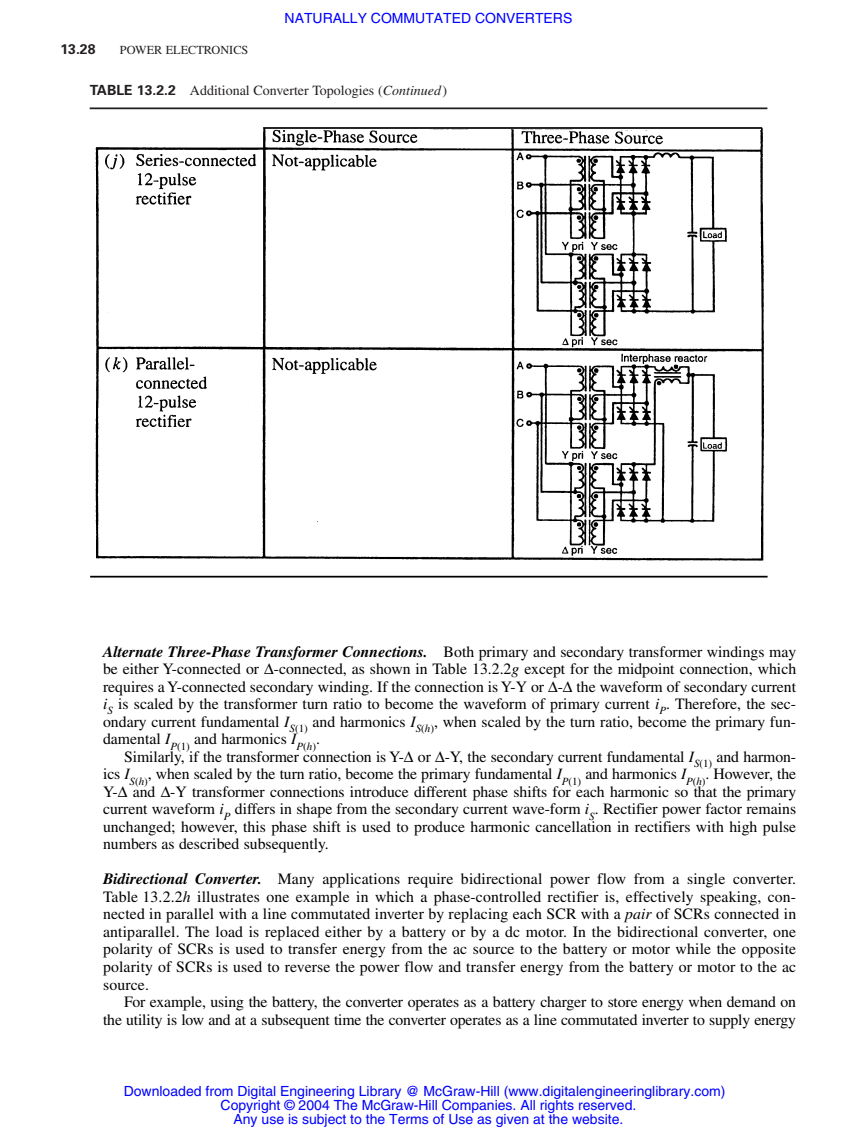
<style>
.page{position:relative;width:857px;height:1135px;background:#fff}
.page>*{position:absolute;margin:0;border:0;box-sizing:border-box;transform-origin:0 0}
.t1{font:15.75px/17.5px "Times";letter-spacing:-.01em;color:#000;text-align:justify}
.t2{font:14px/14px "Helvetica";color:#00f;text-align:center}
.t3{font:14px "Times";color:#231f20}
.t4{font:700 14px "Univers";color:#231f20}
.t5{font:12.25px "Times";color:#231f20}
.s1{font-family:"Univers";font-weight:700}
.s2{font-style:italic}
.s3{font-weight:700;font-style:italic}
</style>
<div class="page">
<svg style="left:89px;top:107px;width:679px;height:471px"></svg>
<p class="t2" style="left:285px;top:12px;width:289px">NATURALLY COMMUTATED CONVERTERS</p>
<p class="t4" style="left:60px;top:43px;width:37px">13.28</p>
<p class="t5" style="left:120px;top:45px;width:130px">POWER ELECTRONICS</p>
<p class="t3" style="left:90px;top:85px;width:359px"><span class="s1">TABLE 13.2.2</span> Additional Converter Topologies (<span class="s2">Continued</span>)</p>
<p class="t1" style="left:103px;top:644px;width:694px"><span class="s3">Alternate Three-Phase Transformer Connections.</span> Both primary and secondary transformer windings may be either Y-connected or ∆-connected, as shown in Table 13.2.2<span class="s2">g</span> except for the midpoint connection, which requires a Y-connected secondary winding. If the connection is Y-Y or ∆-∆ the waveform of secondary current <span class="s2">i</span><sub>S</sub> is scaled by the transformer turn ratio to become the waveform of primary current <span class="s2">i</span><sub>P</sub>. Therefore, the sec&shy;ondary current fundamental <span class="s2">I</span><sub>S</sub><sub>(1)</sub> and harmonics <span class="s2">I</span><sub>S</sub><sub>(</sub><sub>h</sub><sub>)</sub>, when scaled by the turn ratio, become the primary fun&shy;damental <span class="s2">I</span><sub>P</sub><sub>(1)</sub> and harmonics <span class="s2">I</span><sub>P</sub><sub>(</sub><sub>h</sub><sub>)</sub>.</p>
<p class="t1" style="left:103px;top:749px;width:695px;text-indent:21px">Similarly, if the transformer connection is Y-∆ or ∆-Y, the secondary current fundamental <span class="s2">I</span><sub>S</sub><sub>(1)</sub> and harmon&shy;ics <span class="s2">I</span><sub>S</sub><sub>(</sub><sub>h</sub><sub>)</sub>, when scaled by the turn ratio, become the primary fundamental <span class="s2">I</span><sub>P</sub><sub>(1)</sub> and harmonics <span class="s2">I</span><sub>P</sub><sub>(</sub><sub>h</sub><sub>)</sub>. However, the Y-∆ and ∆-Y transformer connections introduce different phase shifts for each harmonic so that the primary current waveform <span class="s2">i</span><sub>P</sub> differs in shape from the secondary current wave-form <span class="s2">i</span><sub>S</sub>. Rectifier power factor remains unchanged; however, this phase shift is used to produce harmonic cancellation in rectifiers with high pulse numbers as described subsequently.</p>
<p class="t1" style="left:103px;top:871px;width:694px"><span class="s3">Bidirectional Converter.</span> Many applications require bidirectional power flow from a single converter.<br>Table 13.2.2<span class="s2">h</span> illustrates one example in which a phase-controlled rectifier is, effectively speaking, con&shy;nected in parallel with a line commutated inverter by replacing each SCR with a <span class="s2">pair</span> of SCRs connected in antiparallel. The load is replaced either by a battery or by a dc motor. In the bidirectional converter, one polarity of SCRs is used to transfer energy from the ac source to the battery or motor while the opposite polarity of SCRs is used to reverse the power flow and transfer energy from the battery or motor to the ac source.</p>
<p class="t1" style="left:103px;top:994px;width:694px;text-align:right">For example, using the battery, the converter operates as a battery charger to store energy when demand on the utility is low and at a subsequent time the converter operates as a line commutated inverter to supply energy</p>
<p class="t2" style="left:124px;top:1083px;width:603px">Downloaded from Digital Engineering Library @ McGraw-Hill (www.digitalengineeringlibrary.com)<br>Copyright © 2004 The McGraw-Hill Companies. All rights reserved.<br>Any use is subject to the Terms of Use as given at the website.</p>
</div>
